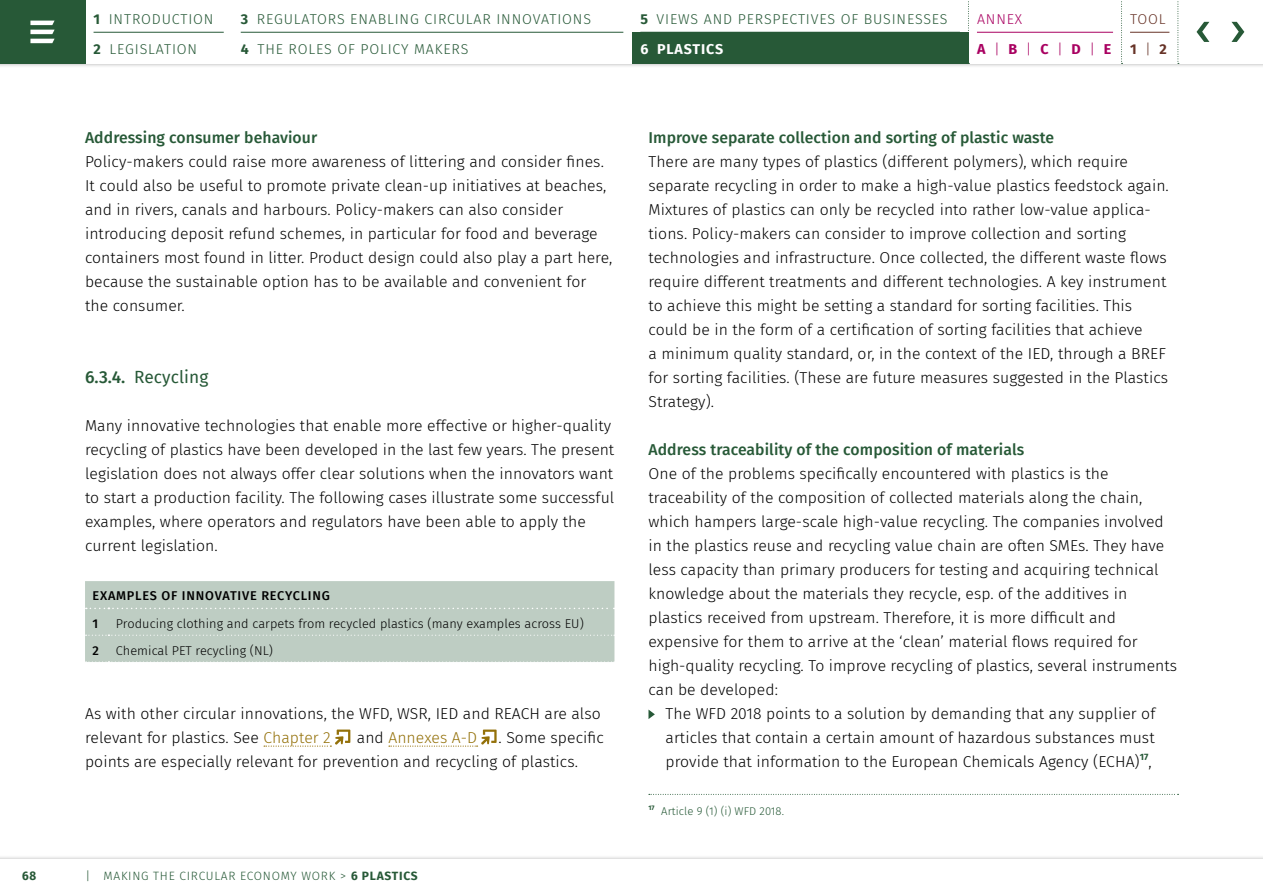
<style>
.page{position:relative;width:1263px;height:893px;background:#fff}
.page>*{position:absolute;margin:0;border:0;box-sizing:border-box;transform-origin:0 0}
.t1{font:17.25px "Fira Sans";letter-spacing:.005em;color:#275937}
.t2{font:300 15.75px/24px "Fira Sans";letter-spacing:.005em;color:#000}
.t3{font:500 15.75px "Fira Sans";letter-spacing:.005em;color:#275937}
.t4{font:300 15.75px "Fira Sans";letter-spacing:.005em;color:#94710a}
.t5{font:300 14.25px/30px "Fira Sans";letter-spacing:.06em;color:#275937}
.t6{font:300 14.25px/30px "Fira Sans";letter-spacing:.06em;color:#a90061}
.t7{font:300 14.25px/30px "Fira Sans";color:#673327}
.t8{font:300 12.75px "Fira Sans";letter-spacing:.005em;color:#000}
.t9{font:500 12.75px/27.3px "Fira Sans";letter-spacing:.06em;color:#000}
.t10{font:300 12px "Fira Sans";letter-spacing:.06em;color:#275937}
.t11{font:700 12px "Fira Sans";color:#275937}
.t12{font:300 11.25px "Fira Sans";letter-spacing:.005em;color:#275937}
.t13{font:700 6.6px "Fira Sans";color:#275937}
.s1{font-weight:700}
.s2{font-weight:700;color:#fff}
.s3{font-weight:500}
.s4{color:#94710a}
.s5{color:#000}
</style>
<div class="page">
<svg style="left:648px;top:709px;width:7px;height:10px"></svg>
<svg style="left:649px;top:794px;width:529px;height:1px"></svg>
<div style="left:85px;top:581px;width:530px;height:81px;background:#becdc3"></div>
<svg style="left:264px;top:729px;width:86px;height:18px"></svg>
<svg style="left:389px;top:729px;width:108px;height:18px"></svg>
<div style="left:0;top:0;width:1263px;height:68px;background:#000;opacity:.3"></div>
<div style="left:0;top:0;width:1263px;height:64px;background:#fff"></div>
<div style="left:0;top:855px;width:1263px;height:38px;background:#000;opacity:.3"></div>
<div style="left:0;top:859px;width:1263px;height:34px;background:#fff"></div>
<hr style="left:241px;top:32px;width:382px;height:1px;background:#275937">
<hr style="left:977px;top:32px;width:136px;height:1px;background:#a90061">
<hr style="left:1130px;top:32px;width:39px;height:1px;background:#673327">
<svg style="left:1177px;top:1px;width:2px;height:63px"></svg>
<svg style="left:1121px;top:1px;width:1px;height:63px"></svg>
<svg style="left:968px;top:1px;width:1px;height:63px"></svg>
<div style="left:0;top:0;width:85px;height:64px;background:#275937"></div>
<svg style="left:30px;top:21px;width:25px;height:22px"></svg>
<svg style="left:1231px;top:22px;width:13px;height:20px"></svg>
<svg style="left:1196px;top:22px;width:13px;height:20px"></svg>
<hr style="left:94px;top:32px;width:130px;height:1px;background:#275937">
<div style="left:632px;top:32px;width:336px;height:32px;background:#275937"></div>
<p class="t5" style="left:241px;top:4px;width:352px"><span class="s1">3</span> REGULATORS ENABLING CIRCULAR INNOVATIONS<br><span class="s1">4</span> THE ROLES OF POLICY MAKERS</p>
<p class="t6" style="left:977px;top:4px;width:136px">ANNEX<br><span class="s1">A</span>|<span class="s1">B</span>|<span class="s1">C</span>|<span class="s1">D</span>|<span class="s1">E</span></p>
<p class="t7" style="left:1130px;top:4px;width:38px">TOOL<br><span class="s1">1</span>|<span class="s1">2</span></p>
<p class="t5" style="left:94px;top:4px;width:121px"><span class="s1">1</span> INTRODUCTION<br><span class="s1">2</span> LEGISLATION</p>
<p class="t5" style="left:640px;top:4px;width:309px"><span class="s1">5</span> VIEWS AND PERSPECTIVES OF BUSINESSES<br><span class="s2">6 PLASTICS</span></p>
<p class="t3" style="left:85px;top:125px;width:234px">Addressing consumer behaviour</p>
<p class="t2" style="left:85px;top:149px;width:529px">Policy-makers could raise more awareness of littering and consider fines.<br>It could also be useful to promote private clean-up initiatives at beaches, and in rivers, canals and harbours. Policy-makers can also consider introducing deposit refund schemes, in particular for food and beverage containers most found in litter. Product design could also play a part here, because the sustainable option has to be available and convenient for the consumer.</p>
<p class="t1" style="left:85px;top:364px;width:125px"><span class="s3">6.3.4.</span> Recycling</p>
<p class="t2" style="left:85px;top:413px;width:531px">Many innovative technologies that enable more effective or higher-quality recycling of plastics have been developed in the last few years. The present legislation does not always offer clear solutions when the innovators want to start a production facility. The following cases illustrate some successful examples, where operators and regulators have been able to apply the current legislation.</p>
<p class="t9" style="left:92px;top:582px;width:239px">EXAMPLES OF INNOVATIVE RECYCLING<br>1</p>
<p class="t8" style="left:116px;top:614px;width:469px">Producing clothing and carpets from recycled plastics (many examples across EU)</p>
<p class="t9" style="left:92px;top:636px;width:8px">2</p>
<p class="t8" style="left:116px;top:641px;width:159px">Chemical PET recycling (NL)</p>
<p class="t2" style="left:85px;top:701px;width:517px">As with other circular innovations, the WFD, WSR, IED and REACH are also relevant for plastics. See <span class="s4">Chapter 2</span></p>
<p class="t2" style="left:85px;top:725px;width:520px;text-indent:413px">. Some specific points are especially relevant for prevention and recycling of plastics.</p>
<p class="t4" style="left:357px;top:726px;width:122px"><span class="s5">and</span> Annexes A-D</p>
<p class="t11" style="left:22px;top:866px;width:16px">68</p>
<p class="t10" style="left:85px;top:867px;width:334px">| MAKING THE CIRCULAR ECONOMY WORK &gt; <span class="s1">6 PLASTICS</span></p>
<p class="t3" style="left:648px;top:125px;width:407px">Improve separate collection and sorting of plastic waste</p>
<p class="t2" style="left:648px;top:149px;width:522px">There are many types of plastics (different polymers), which require separate recycling in order to make a high-value plastics feedstock again.<br>Mixtures of plastics can only be recycled into rather low-value applica&shy;tions. Policy-makers can consider to improve collection and sorting technologies and infrastructure. Once collected, the different waste flows require different treatments and different technologies. A key instrument to achieve this might be setting a standard for sorting facilities. This could be in the form of a certification of sorting facilities that achieve<br>a minimum quality standard, or, in the context of the IED, through a BREF for sorting facilities. (These are future measures suggested in the Plastics Strategy).</p>
<p class="t3" style="left:648px;top:437px;width:377px">Address traceability of the composition of materials</p>
<p class="t2" style="left:648px;top:462px;width:530px">One of the problems specifically encountered with plastics is the traceability of the composition of collected materials along the chain, which hampers large-scale high-value recycling. The companies involved in the plastics reuse and recycling value chain are often SMEs. They have less capacity than primary producers for testing and acquiring technical knowledge about the materials they recycle, esp. of the additives in plastics received from upstream. Therefore, it is more difficult and expensive for them to arrive at the ‘clean’ material flows required for high-quality recycling. To improve recycling of plastics, several instruments can be developed:</p>
<p class="t2" style="left:665px;top:701px;width:491px;text-align:justify">The WFD 2018 points to a solution by demanding that any supplier of articles that contain a certain amount of hazardous substances must provide that information to the European Chemicals Agency (ECHA)<sup>17</sup>,</p>
<p class="t13" style="left:648px;top:802px;width:8px">17</p>
<p class="t12" style="left:661px;top:803px;width:124px">Article 9 (1) (i) WFD 2018.</p>
</div>
